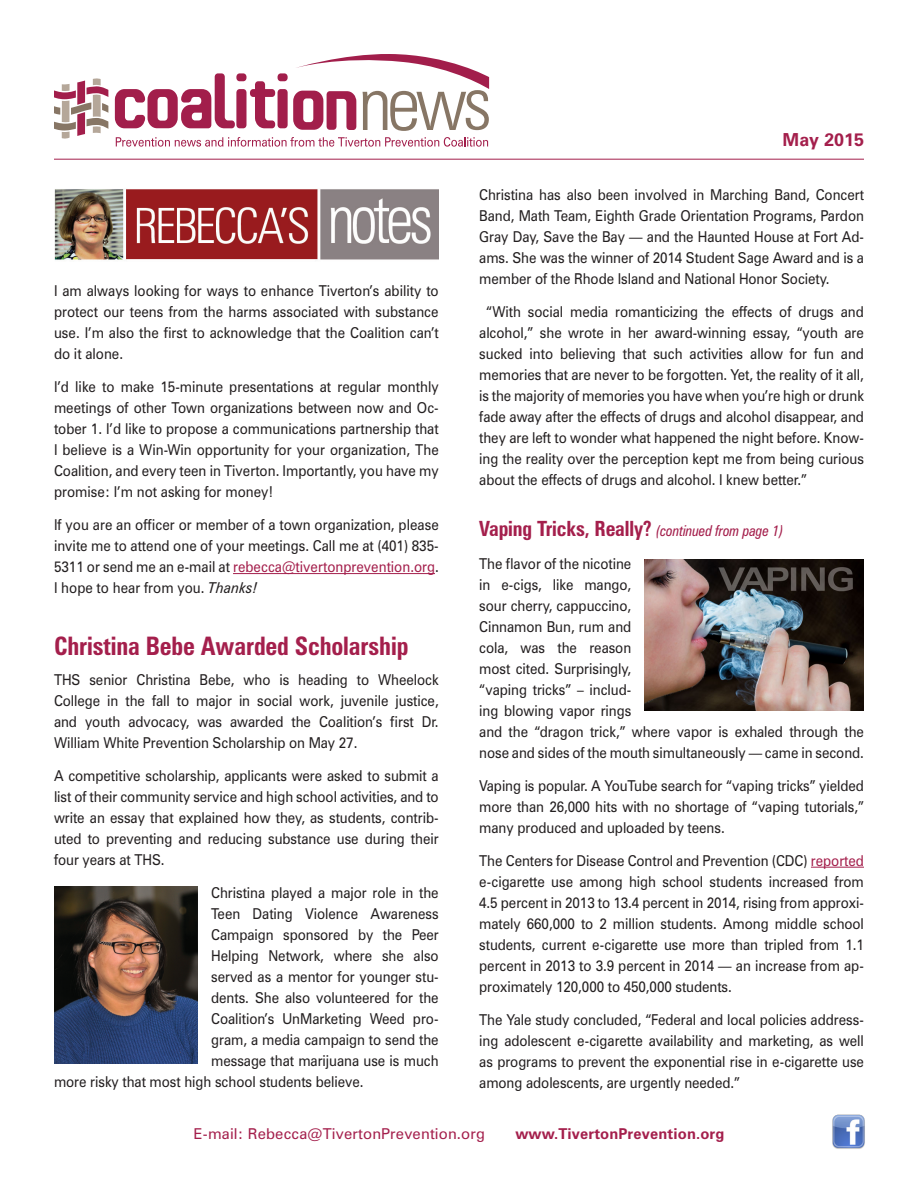
<style>
.page{position:relative;width:918px;height:1188px;background:#fff}
.page>*{position:absolute;margin:0;border:0;box-sizing:border-box;transform-origin:0 0}
.t1{font:700 condensed 25.5px "Zurich BT";letter-spacing:-.005em;color:#a41f4c;scale:.95 1}
.t2{font:700 condensed 21px "Zurich BT";letter-spacing:-.005em;color:#a41f4c;scale:.95 1}
.t3{font:700 18px "Zurich BT";color:#a41f4c}
.t4{font:15px/21px "Zurich BT";letter-spacing:-.005em;color:#231f20;text-align:justify;scale:.9 1}
.t5{font:15px "Zurich BT";letter-spacing:.01em;color:#a41f4c}
.t6{font:700 15px "Zurich BT";letter-spacing:.01em;color:#a41f4c}
.s1{color:#a41f4c}
.s2{font-style:italic}
.s3{font-weight:400;font-style:italic;font-size:15px}
</style>
<div class="page">
<img style="left:54px;top:189px;width:385px;height:71px">
<img style="left:832px;top:1114px;width:33px;height:35px">
<svg style="left:54px;top:78px;width:54px;height:61px"></svg>
<svg style="left:115px;top:54px;width:374px;height:77px"></svg>
<svg style="left:116px;top:137px;width:372px;height:10px"></svg>
<hr style="left:54px;top:159px;width:810px;height:1px;background:#a41f4c">
<hr style="left:233px;top:573px;width:202px;height:1px;background:#a41f4c">
<img style="left:54px;top:887px;width:144px;height:176px">
<hr style="left:811px;top:867px;width:53px;height:1px;background:#a41f4c">
<img style="left:645px;top:560px;width:219px;height:150px">
<p class="t4" style="left:54px;top:280px;width:429px">I am always looking for ways to enhance Tiverton’s ability to protect our teens from the harms associated with substance use. I’m also the first to acknowledge that the Coalition can’t do it alone.</p>
<p class="t4" style="left:54px;top:376px;width:429px">I’d like to make 15-minute presentations at regular monthly meetings of other Town organizations between now and Oc&shy;tober 1. I’d like to propose a communications partnership that I believe is a Win-Win opportunity for your organization, The Coalition, and every teen in Tiverton. Importantly, you have my promise: I’m not asking for money!</p>
<p class="t4" style="left:54px;top:514px;width:429px">If you are an officer or member of a town organization, please invite me to attend one of your meetings. Call me at (401) 835- 5311 or send me an e-mail at <span class="s1">rebecca@tivertonprevention.org</span>.<br>I hope to hear from you. <span class="s2">Thanks!</span></p>
<p class="t1" style="left:54px;top:631px;width:375px">Christina Bebe Awarded Scholarship</p>
<p class="t4" style="left:54px;top:669px;width:429px">THS senior Christina Bebe, who is heading to Wheelock College in the fall to major in social work, juvenile justice, and youth advocacy, was awarded the Coalition’s first Dr.<br>William White Prevention Scholarship on May 27.</p>
<p class="t4" style="left:54px;top:765px;width:429px">A competitive scholarship, applicants were asked to submit a list of their community service and high school activities, and to write an essay that explained how they, as students, contrib&shy;uted to preventing and reducing substance use during their four years at THS.</p>
<p class="t4" style="left:211px;top:882px;width:254px">Christina played a major role in the</p>
<p class="t4" style="left:211px;top:903px;width:254px">Teen Dating Violence Awareness</p>
<p class="t4" style="left:211px;top:924px;width:254px">Campaign sponsored by the Peer</p>
<p class="t4" style="left:211px;top:945px;width:254px">Helping Network, where she also</p>
<p class="t4" style="left:211px;top:966px;width:254px">served as a mentor for younger stu-</p>
<p class="t4" style="left:211px;top:987px;width:254px">dents. She also volunteered for the</p>
<p class="t4" style="left:211px;top:1008px;width:254px">Coalition’s UnMarketing Weed pro-</p>
<p class="t4" style="left:211px;top:1029px;width:254px">gram, a media campaign to send the</p>
<p class="t4" style="left:211px;top:1050px;width:254px">message that marijuana use is much</p>
<p class="t4" style="left:54px;top:1071px;width:346px">more risky that most high school students believe.</p>
<p class="t3" style="left:783px;top:128px;width:83px">May 2015</p>
<p class="t4" style="left:479px;top:185px;width:429px">Christina has also been involved in Marching Band, Concert Band, Math Team, Eighth Grade Orientation Programs, Pardon Gray Day, Save the Bay — and the Haunted House at Fort Ad&shy;ams. She was the winner of 2014 Student Sage Award and is a member of the Rhode Island and National Honor Society.</p>
<p class="t4" style="left:479px;top:302px;width:429px;text-indent:7px">“With social media romanticizing the effects of drugs and alcohol,” she wrote in her award-winning essay, “youth are sucked into believing that such activities allow for fun and memories that are never to be forgotten. Yet, the reality of it all, is the majority of memories you have when you’re high or drunk fade away after the effects of drugs and alcohol disappear, and they are left to wonder what happened the night before. Know&shy;ing the reality over the perception kept me from being curious about the effects of drugs and alcohol. I knew better.”</p>
<p class="t2" style="left:479px;top:516px;width:321px">Vaping Tricks, Really? <span class="s3">(continued from page 1)</span></p>
<p class="t4" style="left:479px;top:553px;width:429px;text-align:left">The flavor of the nicotine<br>in e-cigs, like mango,<br>sour cherry, cappuccino,<br>Cinnamon Bun, rum and<br>cola, was the reason<br>most cited. Surprisingly,<br>“vaping tricks” – includ-<br>ing blowing vapor rings<br>and the “dragon trick,” where vapor is exhaled through the nose and sides of the mouth simultaneously — came in second.</p>
<p class="t4" style="left:479px;top:775px;width:429px">Vaping is popular. A YouTube search for “vaping tricks” yielded more than 26,000 hits with no shortage of “vaping tutorials,” many produced and uploaded by teens.</p>
<p class="t4" style="left:479px;top:850px;width:429px">The Centers for Disease Control and Prevention (CDC) <span class="s1">reported </span>e-cigarette use among high school students increased from 4.5 percent in 2013 to 13.4 percent in 2014, rising from approxi&shy;mately 660,000 to 2 million students. Among middle school students, current e-cigarette use more than tripled from 1.1 percent in 2013 to 3.9 percent in 2014 — an increase from ap&shy;proximately 120,000 to 450,000 students.</p>
<p class="t4" style="left:479px;top:1009px;width:429px">The Yale study concluded, “Federal and local policies address&shy;ing adolescent e-cigarette availability and marketing, as well as programs to prevent the exponential rise in e-cigarette use among adolescents, are urgently needed.”</p>
<p class="t5" style="left:193px;top:1124px;width:293px">E-mail: Rebecca@TivertonPrevention.org</p>
<p class="t6" style="left:515px;top:1124px;width:211px">www.TivertonPrevention.org</p>
</div>
